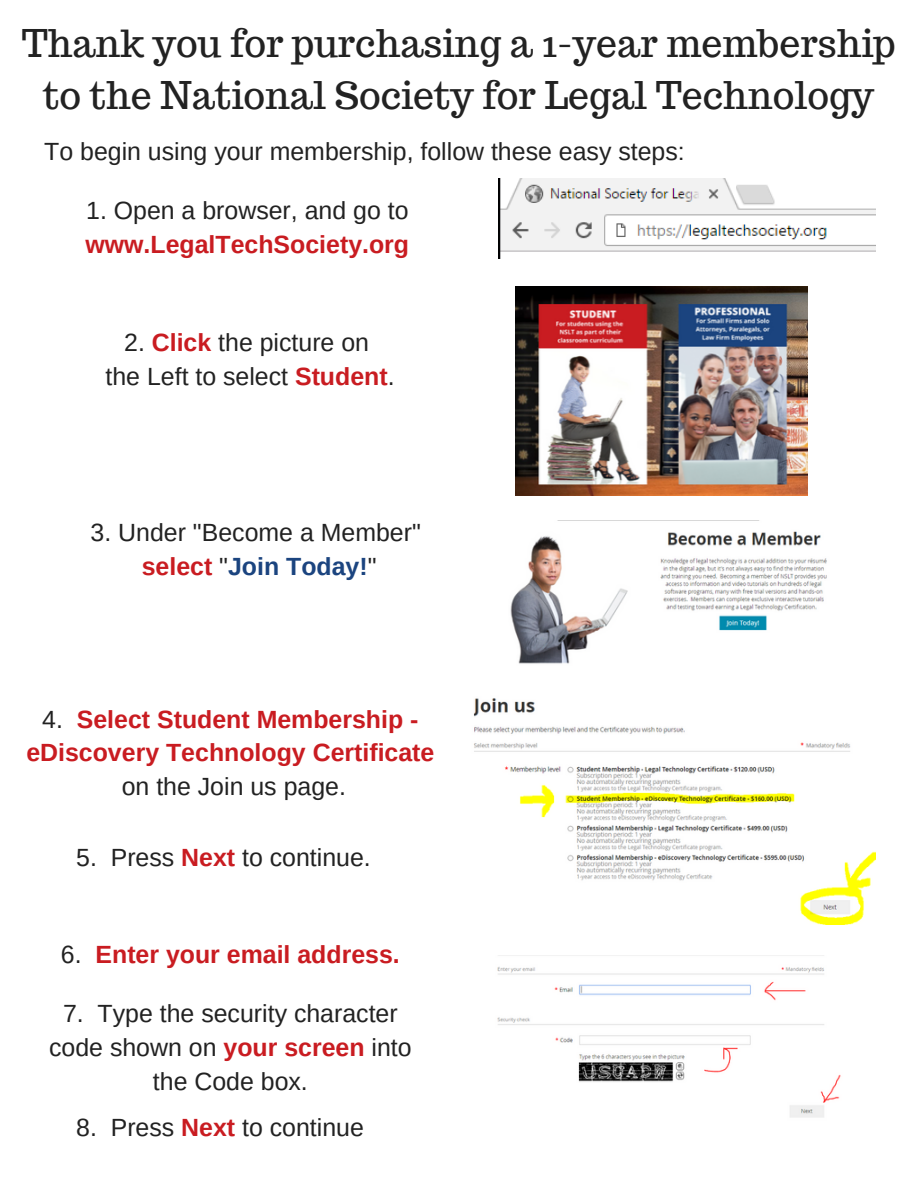
<style>
.page{position:relative;width:918px;height:1188px;background:#fff}
.page>*{position:absolute;margin:0;border:0;box-sizing:border-box;transform-origin:0 0}
.t1{font:37.35px/51.8px "Trocchi";color:#222;text-align:center}
.t2{font:24.9px/33.8px "Arimo";color:#222;text-align:center}
.t3{font:700 24.9px/33.8px "Arimo";color:#c91c21;text-align:center}
.s1{font-weight:700;color:#c91c21}
.s2{font-weight:700;color:#1b447f}
.s3{font-weight:400;color:#222}
</style>
<div class="page">
<img style="left:499px;top:179px;width:377px;height:80px">
<img style="left:510px;top:531px;width:317px;height:133px">
<img style="left:497px;top:955px;width:344px;height:163px">
<img style="left:515px;top:287px;width:293px;height:209px">
<img style="left:473px;top:698px;width:403px;height:227px">
<h1 class="t1" style="left:22px;top:17px;width:876px">Thank you for purchasing a 1-year membership to the National Society for Legal Technology</h1>
<p class="t2" style="left:44px;top:135px;width:642px">To begin using your membership, follow these easy steps:</p>
<p class="t2" style="left:86px;top:193px;width:324px">1. Open a browser, and go to</p>
<p class="t3" style="left:86px;top:227px;width:325px">www.LegalTechSociety.org</p>
<p class="t2" style="left:106px;top:326px;width:291px">2. <span class="s1">Click</span> the picture on<br>the Left to select <span class="s1">Student</span>.</p>
<p class="t2" style="left:91px;top:515px;width:332px">3. Under "Become a Member" <span class="s1">select</span> "<span class="s2">Join Today!</span>"</p>
<p class="t3" style="left:26px;top:702px;width:410px"><span class="s3">4.</span> Select Student Membership - eDiscovery Technology Certificate</p>
<p class="t2" style="left:122px;top:770px;width:226px">on the Join us page.</p>
<p class="t2" style="left:76px;top:841px;width:296px">5. Press <span class="s1">Next</span> to continue.</p>
<p class="t3" style="left:61px;top:938px;width:340px"><span class="s3">6.</span> Enter your email address.</p>
<p class="t2" style="left:49px;top:997px;width:364px">7. Type the security character code shown on <span class="s1">your screen</span> into the Code box.</p>
<p class="t2" style="left:76px;top:1110px;width:289px">8. Press <span class="s1">Next</span> to continue</p>
</div>
